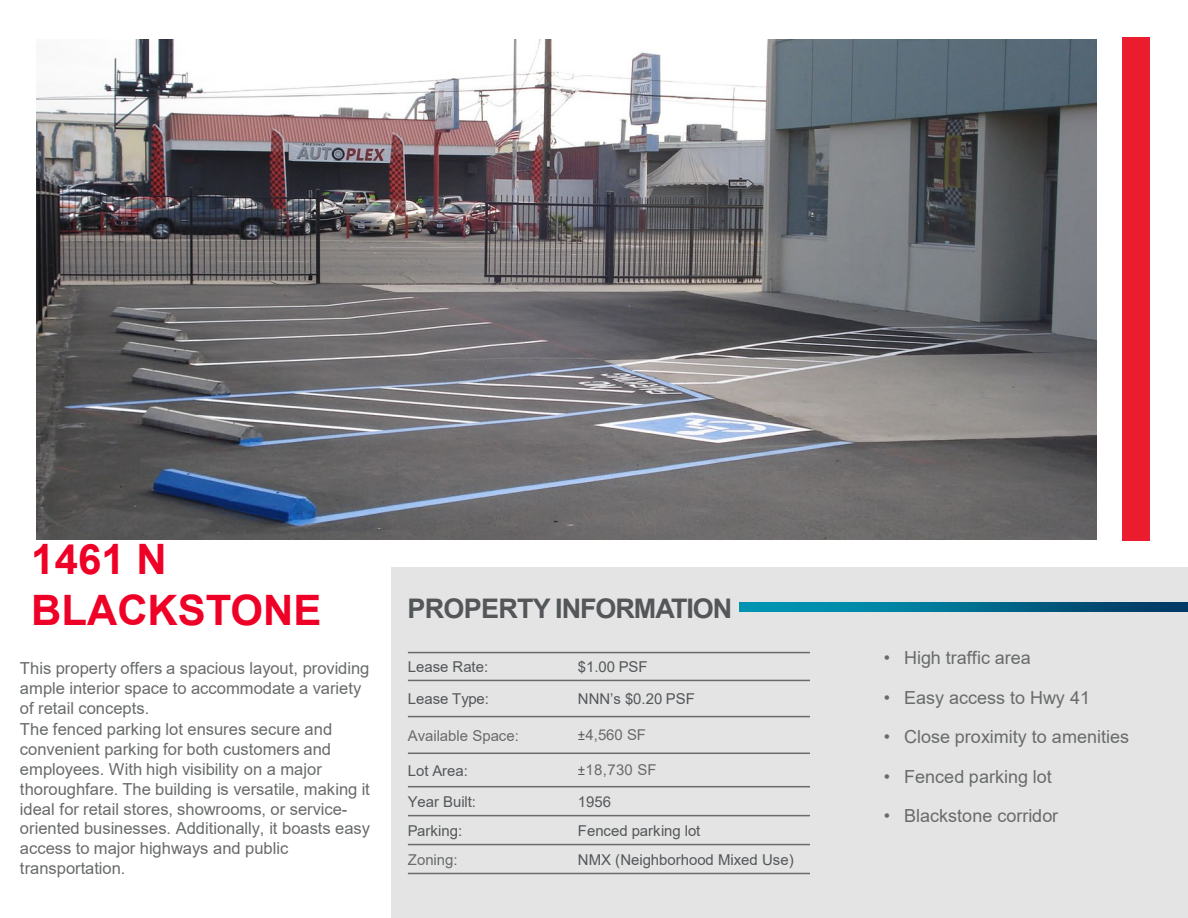
<style>
.page{position:relative;width:1188px;height:918px;background:#fff}
.page>*{position:absolute;margin:0;border:0;box-sizing:border-box;transform-origin:0 0}
.t1{font:700 42px "Arial";color:#ee0027}
.t2{font:700 27px "Arial";letter-spacing:-.04em;color:#535759}
.t3{font:18px "Arial";color:#696b6b}
.t4{font:16.5px/19.8px "Arial";color:#696b6b}
.t5{font:15px "Arial";color:#535759}
.t6{font:15px "Arial";color:#696b6b}
.s1{font-family:"Calibri";color:#535759}
</style>
<div class="page">
<div style="left:1122px;top:38px;width:28px;height:503px;background:#ea1c2d"></div>
<div style="left:391px;top:568px;width:797px;height:350px;background:#e4e4e4"></div>
<svg style="left:740px;top:602px;width:448px;height:9px;background:#006c8f"></svg>
<hr style="left:408px;top:680px;width:402px;height:1px;background:#696b6b">
<hr style="left:408px;top:716px;width:402px;height:1px;background:#696b6b">
<hr style="left:408px;top:753px;width:402px;height:1px;background:#696b6b">
<hr style="left:408px;top:786px;width:402px;height:1px;background:#696b6b">
<hr style="left:408px;top:815px;width:402px;height:1px;background:#696b6b">
<hr style="left:408px;top:844px;width:402px;height:1px;background:#696b6b">
<hr style="left:408px;top:652px;width:402px;height:1px;background:#696b6b">
<hr style="left:408px;top:873px;width:402px;height:1px;background:#696b6b">
<img style="left:36px;top:39px;width:1060px;height:501px">
<p class="t1" style="left:31px;top:530px;width:137px">1461 N</p>
<p class="t1" style="left:31px;top:580px;width:292px">BLACKSTONE</p>
<p class="t4" style="left:20px;top:659px;width:351px">This property offers a spacious layout, providing ample interior space to accommodate a variety of retail concepts.</p>
<p class="t4" style="left:20px;top:720px;width:352px">The fenced parking lot ensures secure and convenient parking for both customers and employees. With high visibility on a major thoroughfare. The building is versatile, making it ideal for retail stores, showrooms, or service&shy;oriented businesses. Additionally, it boasts easy access to major highways and public transportation.</p>
<p class="t2" style="left:407px;top:589px;width:326px">PROPERTY INFORMATION</p>
<p class="t5" style="left:408px;top:656px;width:82px">Lease Rate:</p>
<p class="t5" style="left:578px;top:656px;width:71px">$1.00 PSF</p>
<p class="t5" style="left:408px;top:688px;width:83px">Lease Type:</p>
<p class="t5" style="left:578px;top:688px;width:118px">NNN’s $0.20 PSF</p>
<p class="t6" style="left:408px;top:725px;width:113px">Available Space:</p>
<p class="t6" style="left:578px;top:725px;width:70px"><span class="s1">±</span>4,560 SF</p>
<p class="t5" style="left:408px;top:760px;width:62px">Lot Area:</p>
<p class="t6" style="left:578px;top:760px;width:80px"><span class="s1">±</span>18,730 SF</p>
<p class="t5" style="left:408px;top:791px;width:70px">Year Built:</p>
<p class="t5" style="left:578px;top:791px;width:35px">1956</p>
<p class="t5" style="left:408px;top:820px;width:56px">Parking:</p>
<p class="t5" style="left:578px;top:820px;width:124px">Fenced parking lot</p>
<p class="t6" style="left:408px;top:849px;width:51px">Zoning:</p>
<p class="t5" style="left:578px;top:849px;width:217px">NMX (Neighborhood Mixed Use)</p>
<p class="t3" style="left:884px;top:645px;width:148px">• High traffic area</p>
<p class="t3" style="left:884px;top:685px;width:208px">• Easy access to Hwy 41</p>
<p class="t3" style="left:884px;top:724px;width:247px">• Close proximity to amenities</p>
<p class="t3" style="left:884px;top:764px;width:170px">• Fenced parking lot</p>
<p class="t3" style="left:884px;top:804px;width:176px">• Blackstone corridor</p>
</div>
